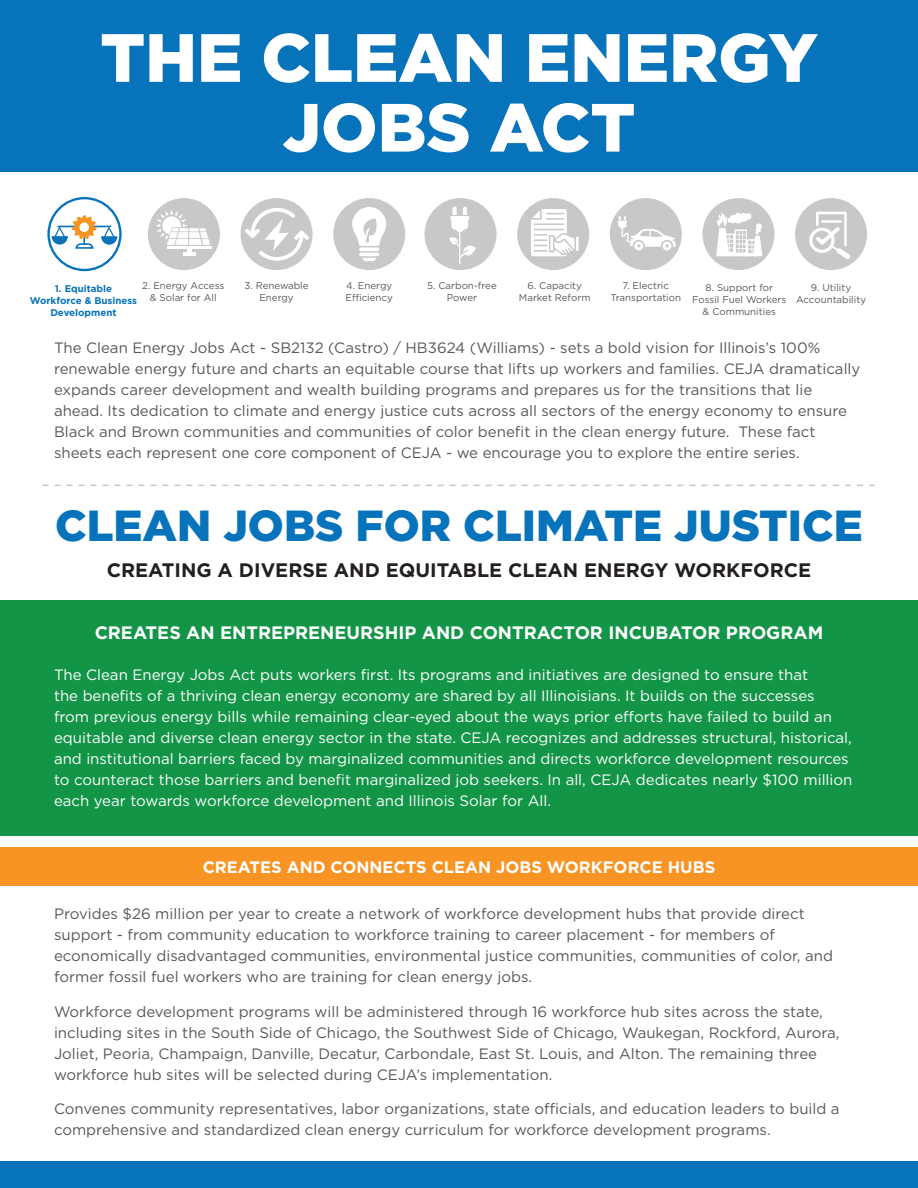
<style>
.page{position:relative;width:918px;height:1188px;background:#fff}
.page>*{position:absolute;margin:0;border:0;box-sizing:border-box;transform-origin:0 0}
.Subtitle{font:900 68.1px "Gotham";color:#fff}
.t1{font:900 43.5px "Gotham";color:#0773bb}
.Subtitle-2{font:700 19.5px "Gotham";color:#231f20}
.Subtitle-3{font:700 18px "Gotham";color:#fff}
.Heading_3{font:700 16.5px "Gotham";color:#fff}
.t2{font:15px/21px "Gotham";color:#57585a}
.t3{font:15px/21px "Gotham";color:#fff}
.t4{font:9.75px/12px "Gotham";color:#57585a;text-align:center}
.t5{font:700 9.75px "Gotham";color:#0773bb}
</style>
<div class="page">
<div style="left:0;top:0;width:918px;height:171px;background:#0773bb"></div>
<div style="left:0;top:847px;width:918px;height:39px;background:#f79423"></div>
<div style="left:0;top:600px;width:918px;height:236px;background:#139547"></div>
<svg style="left:43px;top:485px;width:832px;height:1px"></svg>
<div style="left:0;top:1161px;width:918px;height:27px;background:#0773bb"></div>
<div style="left:47px;top:197px;width:75px;height:74px;border:2px solid #0773bb;border-radius:50%"></div>
<div style="left:148px;top:198px;width:72px;height:72px;background:#c7c8ca;border-radius:50%"></div>
<div style="left:241px;top:198px;width:72px;height:72px;background:#c7c8ca;border-radius:50%"></div>
<div style="left:333px;top:198px;width:72px;height:72px;background:#c7c8ca;border-radius:50%"></div>
<div style="left:425px;top:198px;width:72px;height:72px;background:#c7c8ca;border-radius:50%"></div>
<div style="left:517px;top:198px;width:72px;height:72px;background:#c7c8ca;border-radius:50%"></div>
<div style="left:610px;top:198px;width:72px;height:72px;background:#c7c8ca;border-radius:50%"></div>
<div style="left:702px;top:198px;width:72px;height:72px;background:#c7c8ca;border-radius:50%"></div>
<svg style="left:52px;top:215px;width:66px;height:35px"></svg>
<hr style="left:167px;top:246px;width:44px;height:3px;background:#fff">
<svg style="left:155px;top:209px;width:55px;height:47px"></svg>
<svg style="left:245px;top:202px;width:64px;height:64px"></svg>
<hr style="left:459px;top:223px;width:1px;height:41px;background:#fff">
<svg style="left:449px;top:207px;width:27px;height:52px"></svg>
<svg style="left:352px;top:207px;width:35px;height:39px"></svg>
<svg style="left:359px;top:247px;width:20px;height:4px"></svg>
<hr style="left:359px;top:253px;width:20px;height:3px;background:#fff;border-radius:2px">
<svg style="left:362px;top:258px;width:14px;height:3px"></svg>
<svg style="left:618px;top:216px;width:58px;height:34px"></svg>
<svg style="left:531px;top:209px;width:48px;height:47px"></svg>
<svg style="left:716px;top:212px;width:46px;height:44px"></svg>
<div style="left:795px;top:198px;width:72px;height:72px;background:#c7c8ca;border-radius:50%"></div>
<svg style="left:809px;top:212px;width:41px;height:47px"></svg>
<p class="Subtitle" style="left:100px;top:18px;width:719px">THE CLEAN ENERGY</p>
<p class="Subtitle" style="left:283px;top:88px;width:354px">JOBS ACT</p>
<p class="t4" style="left:142px;top:280px;width:84px">2. Energy Access &amp; Solar for All</p>
<p class="t4" style="left:244px;top:280px;width:66px">3. Renewable</p>
<p class="t5" style="left:55px;top:282px;width:59px">1. Equitable</p>
<p class="t5" style="left:30px;top:294px;width:109px">Workforce &amp; Business</p>
<p class="t5" style="left:50px;top:306px;width:68px">Development</p>
<p class="t4" style="left:259px;top:292px;width:36px">Energy</p>
<p class="t4" style="left:346px;top:280px;width:48px">4. Energy</p>
<p class="t4" style="left:345px;top:292px;width:49px">Efficiency</p>
<p class="t4" style="left:427px;top:280px;width:71px">5. Carbon-free</p>
<p class="t4" style="left:447px;top:292px;width:32px">Power</p>
<p class="t4" style="left:528px;top:280px;width:56px">6. Capacity</p>
<p class="t4" style="left:519px;top:292px;width:73px">Market Reform</p>
<p class="t4" style="left:623px;top:280px;width:48px">7. Electric</p>
<p class="t4" style="left:610px;top:292px;width:72px">Transportation</p>
<p class="t4" style="left:706px;top:281px;width:69px">8. Support for</p>
<p class="t4" style="left:692px;top:293px;width:96px">Fossil Fuel Workers</p>
<p class="t4" style="left:703px;top:305px;width:75px">&amp; Communities</p>
<p class="t4" style="left:811px;top:281px;width:42px">9. Utility</p>
<p class="t4" style="left:796px;top:293px;width:72px">Accountability</p>
<p class="t2" style="left:54px;top:337px;width:808px">The Clean Energy Jobs Act - SB2132 (Castro) / HB3624 (Williams) - sets a bold vision for Illinois’s 100% renewable energy future and charts an equitable course that lifts up workers and families. CEJA dramatically expands career development and wealth building programs and prepares us for the transitions that lie ahead. Its dedication to climate and energy justice cuts across all sectors of the energy economy to ensure Black and Brown communities and communities of color benefit in the clean energy future. These fact sheets each represent one core component of CEJA - we encourage you to explore the entire series.</p>
<p class="t1" style="left:55px;top:501px;width:809px">CLEAN JOBS FOR CLIMATE JUSTICE</p>
<p class="Subtitle-2" style="left:107px;top:557px;width:706px">CREATING A DIVERSE AND EQUITABLE CLEAN ENERGY WORKFORCE</p>
<p class="Subtitle-3" style="left:95px;top:620px;width:730px">CREATES AN ENTREPRENEURSHIP AND CONTRACTOR INCUBATOR PROGRAM</p>
<p class="t3" style="left:54px;top:664px;width:800px">The Clean Energy Jobs Act puts workers first. Its programs and initiatives are designed to ensure that<br>the benefits of a thriving clean energy economy are shared by all Illinoisians. It builds on the successes from previous energy bills while remaining clear-eyed about the ways prior efforts have failed to build an equitable and diverse clean energy sector in the state. CEJA recognizes and addresses structural, historical, and institutional barriers faced by marginalized communities and directs workforce development resources to counteract those barriers and benefit marginalized job seekers. In all, CEJA dedicates nearly $100 million each year towards workforce development and Illinois Solar for All.</p>
<p class="Heading_3" style="left:203px;top:856px;width:514px">CREATES AND CONNECTS CLEAN JOBS WORKFORCE HUBS</p>
<p class="t2" style="left:54px;top:903px;width:781px">Provides $26 million per year to create a network of workforce development hubs that provide direct support - from community education to workforce training to career placement - for members of economically disadvantaged communities, environmental justice communities, communities of color, and former fossil fuel workers who are training for clean energy jobs.</p>
<p class="t2" style="left:54px;top:1001px;width:787px">Workforce development programs will be administered through 16 workforce hub sites across the state, including sites in the South Side of Chicago, the Southwest Side of Chicago, Waukegan, Rockford, Aurora, Joliet, Peoria, Champaign, Danville, Decatur, Carbondale, East St. Louis, and Alton. The remaining three workforce hub sites will be selected during CEJA’s implementation.</p>
<p class="t2" style="left:54px;top:1098px;width:787px">Convenes community representatives, labor organizations, state officials, and education leaders to build a comprehensive and standardized clean energy curriculum for workforce development programs.</p>
</div>
